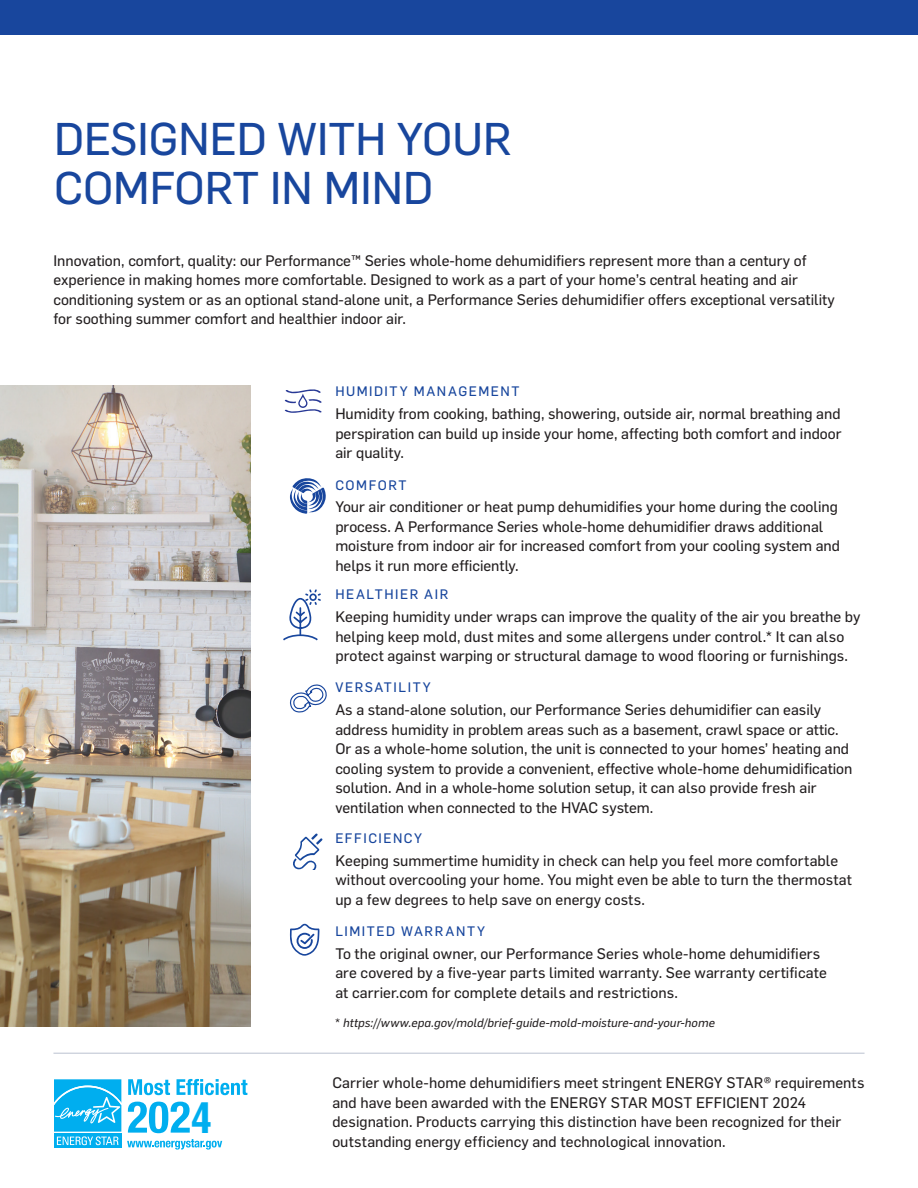
<style>
.page{position:relative;width:918px;height:1188px;background:#fff}
.page>*{position:absolute;margin:0;border:0;box-sizing:border-box;transform-origin:0 0}
.t1{font:45px "Flama Basic";color:#18469d}
.t2{font:700 condensed 41.55px "Helvetica";color:#00aeef}
.t3{font:15px/19.5px "Flama Basic";color:#231f20}
.t4{font:13.5px "Flama Basic";letter-spacing:.11em;color:#18469d}
.t5{font:italic 12px "Flama Basic";letter-spacing:.01em;color:#231f20}
.s1{font-style:normal}
</style>
<div class="page">
<div style="left:0;top:0;width:918px;height:35px;background:#18469d"></div>
<img style="left:0;top:385px;width:251px;height:642px">
<svg style="left:283px;top:589px;width:38px;height:51px"></svg>
<svg style="left:290px;top:478px;width:36px;height:36px"></svg>
<svg style="left:290px;top:924px;width:29px;height:32px"></svg>
<svg style="left:290px;top:684px;width:37px;height:29px"></svg>
<svg style="left:285px;top:389px;width:37px;height:24px"></svg>
<svg style="left:293px;top:834px;width:29px;height:36px"></svg>
<svg style="left:128px;top:1079px;width:42px;height:16px"></svg>
<svg style="left:177px;top:1079px;width:70px;height:16px"></svg>
<svg style="left:127px;top:1139px;width:95px;height:11px"></svg>
<div style="left:54px;top:1133px;width:67px;height:15px;background:#00aeef"></div>
<svg style="left:54px;top:1079px;width:67px;height:66px"></svg>
<svg style="left:128px;top:1102px;width:62px;height:31px"></svg>
<hr style="left:53px;top:1053px;width:812px;height:1px;background:#bac2d0">
<p class="t1" style="left:54px;top:107px;width:459px">DESIGNED WITH YOUR</p>
<p class="t1" style="left:54px;top:157px;width:381px">COMFORT IN MIND</p>
<p class="t3" style="left:53px;top:250px;width:783px">Innovation, comfort, quality: our Performance™ Series whole-home dehumidifiers represent more than a century of experience in making homes more comfortable. Designed to work as a part of your home’s central heating and air conditioning system or as an optional stand-alone unit, a Performance Series dehumidifier offers exceptional versatility for soothing summer comfort and healthier indoor air.</p>
<p class="t4" style="left:335px;top:382px;width:186px">HUMIDITY MANAGEMENT</p>
<p class="t3" style="left:335px;top:403px;width:508px;text-align:justify">Humidity from cooking, bathing, showering, outside air, normal breathing and perspiration can build up inside your home, affecting both comfort and indoor air quality.</p>
<p class="t4" style="left:335px;top:475px;width:73px">COMFORT</p>
<p class="t3" style="left:335px;top:496px;width:506px">Your air conditioner or heat pump dehumidifies your home during the cooling process. A Performance Series whole-home dehumidifier draws additional moisture from indoor air for increased comfort from your cooling system and helps it run more efficiently.</p>
<p class="t4" style="left:335px;top:585px;width:114px">HEALTHIER AIR</p>
<p class="t3" style="left:335px;top:606px;width:527px">Keeping humidity under wraps can improve the quality of the air you breathe by helping keep mold, dust mites and some allergens under control.* It can also protect against warping or structural damage to wood flooring or furnishings.</p>
<p class="t4" style="left:335px;top:678px;width:97px">VERSATILITY</p>
<p class="t3" style="left:335px;top:699px;width:519px">As a stand-alone solution, our Performance Series dehumidifier can easily address humidity in problem areas such as a basement, crawl space or attic.<br>Or as a whole-home solution, the unit is connected to your homes’ heating and cooling system to provide a convenient, effective whole-home dehumidification solution. And in a whole-home solution setup, it can also provide fresh air ventilation when connected to the HVAC system.</p>
<p class="t4" style="left:335px;top:829px;width:88px">EFFICIENCY</p>
<p class="t3" style="left:335px;top:850px;width:518px">Keeping summertime humidity in check can help you feel more comfortable without overcooling your home. You might even be able to turn the thermostat up a few degrees to help save on energy costs.</p>
<p class="t4" style="left:335px;top:922px;width:151px">LIMITED WARRANTY</p>
<p class="t3" style="left:335px;top:943px;width:493px">To the original owner, our Performance Series whole-home dehumidifiers are covered by a five-year parts limited warranty. See warranty certificate at carrier.com for complete details and restrictions.</p>
<p class="t2" style="left:191px;top:1092px;width:22px">4</p>
<p class="t5" style="left:335px;top:1014px;width:381px"><span class="s1">*</span> https://www.epa.gov/mold/brief-guide-mold-moisture-and-your-home</p>
<p class="t3" style="left:332px;top:1072px;width:534px">Carrier whole-home dehumidifiers meet stringent ENERGY STAR® requirements and have been awarded with the ENERGY STAR MOST EFFICIENT 2024 designation. Products carrying this distinction have been recognized for their outstanding energy efficiency and technological innovation.</p>
</div>
